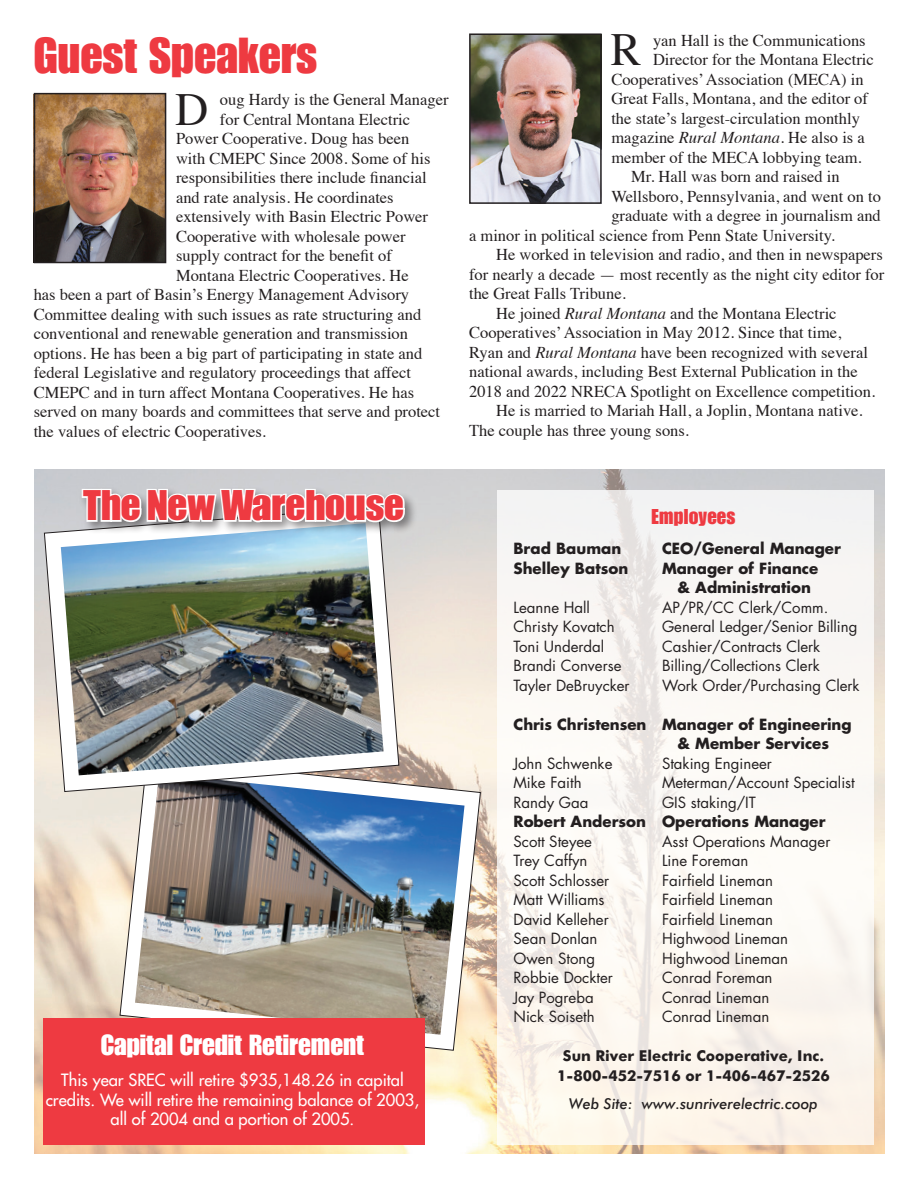
<style>
.page{position:relative;width:918px;height:1188px;background:#fff}
.page>*{position:absolute;margin:0;border:0;box-sizing:border-box;transform-origin:0 0}
.t1{font:49.5px "Impact";color:#ee3a41}
.t2{font:45.9px "Times";color:#231f20}
.t3{font:45px "Impact Bld";color:#ee3a41;scale:1.05 1}
.t4{font:28.5px "Impact";color:#fff}
.t5{font:21px "Impact";letter-spacing:.01em;color:#ee3a41}
.t6{font:16.5px "Times";color:#231f20}
.t7{font:16.5px/19.5px "Futura";color:#fff;text-align:center}
.t8{font:15px "Futura";color:#231f20}
.t9{font:700 15px/19.5px "Futura";color:#231f20;text-align:center}
.t10{font:700 15px/19.5px "Futura BT";color:#231f20;text-align:center}
.t11{font:italic 500 15px "Futura BT";color:#231f20}
.s1{font-style:italic}
</style>
<div class="page">
<img style="left:35px;top:470px;width:850px;height:684px">
<svg style="left:119px;top:757px;width:362px;height:294px"></svg>
<img style="left:135px;top:773px;width:330px;height:262px">
<img style="left:472px;top:36px;width:127px;height:165px">
<img style="left:37px;top:96px;width:126px;height:164px">
<div style="left:43px;top:1018px;width:381px;height:127px;background:#ee3a41"></div>
<svg style="left:497px;top:490px;width:376px;height:655px;fill:#fbf6f3"></svg>
<div style="left:34px;top:93px;width:132px;height:170px;border:2px solid #231f20"></div>
<div style="left:469px;top:33px;width:133px;height:171px;border:2px solid #231f20"></div>
<svg style="left:44px;top:506px;width:356px;height:286px"></svg>
<img style="left:61px;top:523px;width:323px;height:252px">
<div style="left:79px;top:486px;width:339px;height:49px;background:#231f20;opacity:.5"></div>
<svg style="left:80px;top:484px;width:326px;height:56px"></svg>
<h1 class="t1" style="left:34px;top:26px;width:285px">Guest Speakers</h1>
<h2 class="t2" style="left:611px;top:7px;width:32px">R</h2>
<p class="t6" style="left:653px;top:25px;width:214px">yan Hall is the Communications</p>
<p class="t6" style="left:653px;top:44px;width:222px">Director for the Montana Electric</p>
<p class="t6" style="left:611px;top:64px;width:254px">Cooperatives’ Association (MECA) in</p>
<p class="t6" style="left:611px;top:83px;width:258px">Great Falls, Montana, and the editor of</p>
<p class="t6" style="left:611px;top:103px;width:250px">the state’s largest-circulation monthly</p>
<p class="t6" style="left:611px;top:122px;width:255px">magazine <span class="s1">Rural Montana</span>. He also is a</p>
<p class="t6" style="left:611px;top:142px;width:252px">member of the MECA lobbying team.</p>
<p class="t6" style="left:631px;top:161px;width:210px">Mr. Hall was born and raised in</p>
<p class="t6" style="left:611px;top:181px;width:271px">Wellsboro, Pennsylvania, and went on to</p>
<p class="t6" style="left:611px;top:200px;width:271px">graduate with a degree in journalism and</p>
<p class="t6" style="left:469px;top:220px;width:367px">a minor in political science from Penn State University.</p>
<p class="t6" style="left:496px;top:239px;width:388px">He worked in television and radio, and then in newspapers</p>
<p class="t6" style="left:469px;top:259px;width:417px">for nearly a decade — most recently as the night city editor for</p>
<p class="t6" style="left:469px;top:278px;width:158px">the Great Falls Tribune.</p>
<p class="t6" style="left:496px;top:298px;width:342px">He joined <span class="s1">Rural Montana</span> and the Montana Electric</p>
<p class="t6" style="left:469px;top:317px;width:374px">Cooperatives’ Association in May 2012. Since that time,</p>
<p class="t6" style="left:469px;top:337px;width:400px">Ryan and <span class="s1">Rural Montana</span> have been recognized with several</p>
<p class="t6" style="left:469px;top:356px;width:390px">national awards, including Best External Publication in the</p>
<p class="t6" style="left:469px;top:376px;width:408px">2018 and 2022 NRECA Spotlight on Excellence competition.</p>
<p class="t6" style="left:496px;top:395px;width:368px">He is married to Mariah Hall, a Joplin, Montana native.</p>
<p class="t6" style="left:469px;top:415px;width:221px">The couple has three young sons.</p>
<h2 class="t2" style="left:175px;top:66px;width:35px">D</h2>
<p class="t6" style="left:220px;top:84px;width:230px">oug Hardy is the General Manager</p>
<p class="t6" style="left:220px;top:104px;width:192px">for Central Montana Electric</p>
<p class="t6" style="left:176px;top:123px;width:235px">Power Cooperative. Doug has been</p>
<p class="t6" style="left:176px;top:143px;width:256px">with CMEPC Since 2008. Some of his</p>
<p class="t6" style="left:176px;top:162px;width:252px">responsibilities there include financial</p>
<p class="t6" style="left:176px;top:182px;width:219px">and rate analysis. He coordinates</p>
<p class="t6" style="left:176px;top:201px;width:254px">extensively with Basin Electric Power</p>
<p class="t6" style="left:176px;top:221px;width:231px">Cooperative with wholesale power</p>
<p class="t6" style="left:176px;top:240px;width:217px">supply contract for the benefit of</p>
<p class="t6" style="left:176px;top:260px;width:234px">Montana Electric Cooperatives. He</p>
<p class="t6" style="left:34px;top:279px;width:377px">has been a part of Basin’s Energy Management Advisory</p>
<p class="t6" style="left:34px;top:299px;width:389px">Committee dealing with such issues as rate structuring and</p>
<p class="t6" style="left:34px;top:318px;width:376px">conventional and renewable generation and transmission</p>
<p class="t6" style="left:34px;top:338px;width:390px">options. He has been a big part of participating in state and</p>
<p class="t6" style="left:34px;top:357px;width:379px">federal Legislative and regulatory proceedings that affect</p>
<p class="t6" style="left:34px;top:377px;width:382px">CMEPC and in turn affect Montana Cooperatives. He has</p>
<p class="t6" style="left:34px;top:396px;width:408px">served on many boards and committees that serve and protect</p>
<p class="t6" style="left:34px;top:416px;width:234px">the values of electric Cooperatives.</p>
<h3 class="t3" style="left:83px;top:475px;width:307px">The New Warehouse</h3>
<h3 class="t4" style="left:101px;top:1028px;width:265px">Capital Credit Retirement</h3>
<p class="t7" style="left:46px;top:1070px;width:375px">This year SREC will retire $935,148.26 in capital credits. We will retire the remaining balance of 2003, all of 2004 and a portion of 2005.</p>
<p class="t5" style="left:652px;top:504px;width:85px">Employees</p>
<p class="t9" style="left:514px;top:538px;width:109px">Brad Bauman</p>
<p class="t9" style="left:662px;top:538px;width:180px">CEO/General Manager</p>
<p class="t9" style="left:514px;top:558px;width:116px">Shelley Batson</p>
<p class="t9" style="left:662px;top:558px;width:158px">Manager of Finance &amp; Administration</p>
<p class="t8" style="left:514px;top:597px;width:78px">Leanne Hall</p>
<p class="t8" style="left:662px;top:597px;width:168px">AP/PR/CC Clerk/Comm.</p>
<p class="t8" style="left:514px;top:616px;width:103px">Christy Kovatch</p>
<p class="t8" style="left:662px;top:616px;width:197px">General Ledger/Senior Billing</p>
<p class="t8" style="left:514px;top:636px;width:92px">Toni Underdal</p>
<p class="t8" style="left:662px;top:636px;width:160px">Cashier/Contracts Clerk</p>
<p class="t8" style="left:514px;top:655px;width:109px">Brandi Converse</p>
<p class="t8" style="left:662px;top:655px;width:159px">Billing/Collections Clerk</p>
<p class="t8" style="left:514px;top:675px;width:118px">Tayler DeBruycker</p>
<p class="t8" style="left:662px;top:675px;width:199px">Work Order/Purchasing Clerk</p>
<p class="t9" style="left:677px;top:714px;width:176px;text-align:left;text-indent:-164px">Chris Christensen Manager of Engineering &amp; Member Services</p>
<p class="t8" style="left:514px;top:753px;width:100px">John Schwenke</p>
<p class="t8" style="left:662px;top:753px;width:111px">Staking Engineer</p>
<p class="t8" style="left:514px;top:772px;width:70px">Mike Faith</p>
<p class="t8" style="left:662px;top:772px;width:194px">Meterman/Account Specialist</p>
<p class="t8" style="left:514px;top:792px;width:77px">Randy Gaa</p>
<p class="t8" style="left:662px;top:792px;width:95px">GIS staking/IT</p>
<p class="t9" style="left:514px;top:811px;width:314px">Robert Anderson Operations Manager</p>
<p class="t8" style="left:514px;top:831px;width:80px">Scott Steyee</p>
<p class="t8" style="left:662px;top:831px;width:170px">Asst Operations Manager</p>
<p class="t8" style="left:514px;top:850px;width:76px">Trey Caffyn</p>
<p class="t8" style="left:662px;top:850px;width:88px">Line Foreman</p>
<p class="t8" style="left:514px;top:870px;width:97px">Scott Schlosser</p>
<p class="t8" style="left:662px;top:870px;width:112px">Fairfield Lineman</p>
<p class="t8" style="left:514px;top:889px;width:93px">Matt Williams</p>
<p class="t8" style="left:662px;top:889px;width:112px">Fairfield Lineman</p>
<p class="t8" style="left:514px;top:909px;width:97px">David Kelleher</p>
<p class="t8" style="left:662px;top:909px;width:112px">Fairfield Lineman</p>
<p class="t8" style="left:514px;top:928px;width:85px">Sean Donlan</p>
<p class="t8" style="left:662px;top:928px;width:128px">Highwood Lineman</p>
<p class="t8" style="left:514px;top:948px;width:83px">Owen Stong</p>
<p class="t8" style="left:662px;top:948px;width:128px">Highwood Lineman</p>
<p class="t8" style="left:514px;top:967px;width:101px">Robbie Dockter</p>
<p class="t8" style="left:662px;top:967px;width:112px">Conrad Foreman</p>
<p class="t8" style="left:514px;top:987px;width:82px">Jay Pogreba</p>
<p class="t8" style="left:662px;top:987px;width:109px">Conrad Lineman</p>
<p class="t8" style="left:514px;top:1006px;width:83px">Nick Soiseth</p>
<p class="t8" style="left:662px;top:1006px;width:109px">Conrad Lineman</p>
<p class="t10" style="left:557px;top:1046px;width:274px">Sun River Electric Cooperative, Inc.<br>1-800-452-7516 or 1-406-467-2526</p>
<p class="t11" style="left:569px;top:1095px;width:250px">Web Site: www.sunriverelectric.coop</p>
</div>
